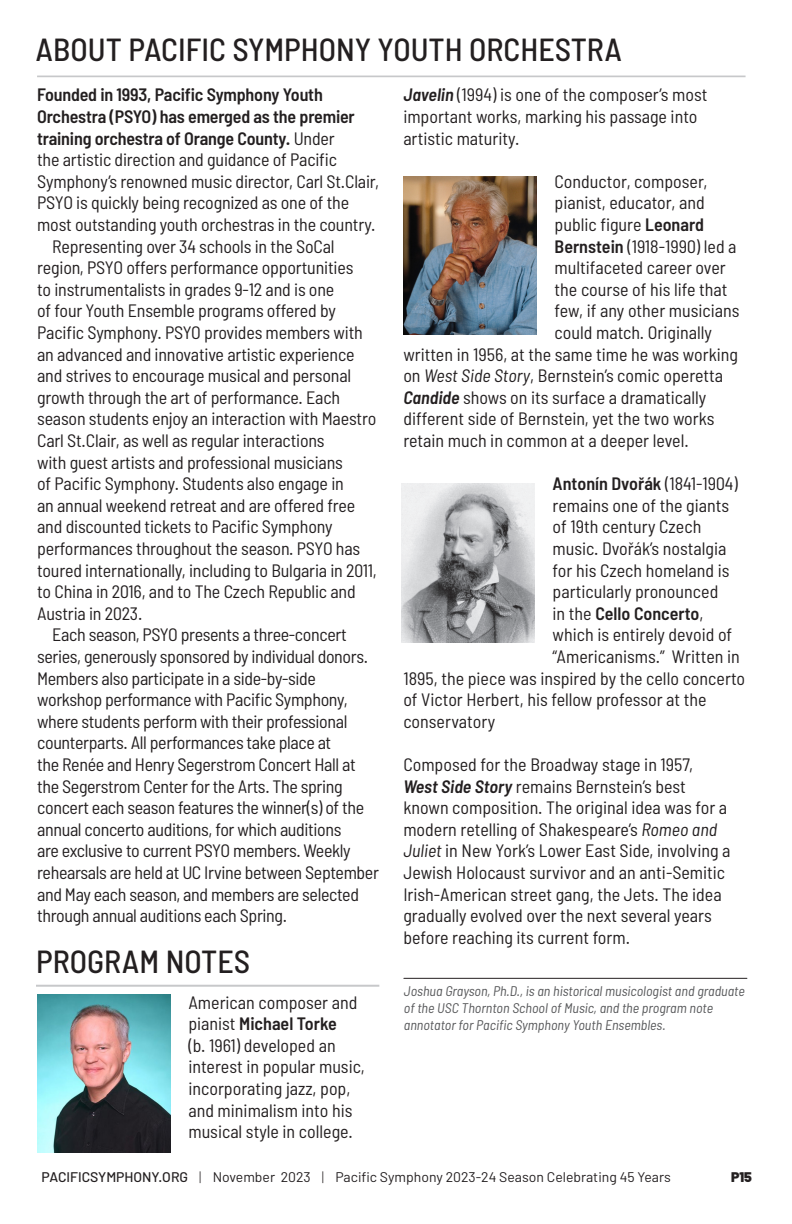
<style>
.page{position:relative;width:792px;height:1224px;background:#fff}
.page>*{position:absolute;margin:0;border:0;box-sizing:border-box;transform-origin:0 0}
._2019PS_Memo_Title{font:500 semi-condensed 32px "Barlow";color:#231f20}
.PS_Body_Copy{font:semi-condensed 18px/21.6px "Barlow";letter-spacing:-.01em;color:#231f20}
.PS_Body_Copy-2{font:600 semi-condensed 18px "Barlow";color:#231f20}
.PS_Body_Copy-3{font:italic semi-condensed 14px/16.8px "Barlow";color:#57585a}
.t1{font:14px "Barlow";color:#231f20}
.t2{font:900 14px "Barlow";color:#231f20}
.s1{font-weight:600}
.s2{font-weight:600;font-style:italic}
.s3{font-style:italic}
.s4{font-weight:400}
.s5{font-weight:500}
.s6{font-weight:300}
</style>
<div class="page">
<hr style="left:37px;top:76px;width:709px;height:1px;background:#c7c8ca">
<hr style="left:36px;top:985px;width:343px;height:2px;background:#c7c8ca">
<hr style="left:404px;top:978px;width:343px;height:1px;background:#231f20">
<img style="left:37px;top:994px;width:133px;height:159px">
<img style="left:403px;top:176px;width:134px;height:159px">
<img style="left:401px;top:484px;width:134px;height:158px">
<p class="_2019PS_Memo_Title" style="left:36px;top:29px;width:588px">ABOUT PACIFIC SYMPHONY YOUTH ORCHESTRA</p>
<p class="PS_Body_Copy" style="left:37px;top:84px;width:344px"><span class="s1">Founded in 1993, Pacific Symphony Youth Orchestra (PSYO) has emerged as the premier training orchestra of Orange County.</span> Under<br>the artistic direction and guidance of Pacific Symphony’s renowned music director, Carl St.Clair, PSYO is quickly being recognized as one of the most outstanding youth orchestras in the country.</p>
<p class="PS_Body_Copy" style="left:37px;top:235px;width:341px;text-indent:15px">Representing over 34 schools in the SoCal region, PSYO offers performance opportunities<br>to instrumentalists in grades 9-12 and is one<br>of four Youth Ensemble programs offered by Pacific Symphony. PSYO provides members with an advanced and innovative artistic experience and strives to encourage musical and personal growth through the art of performance. Each season students enjoy an interaction with Maestro Carl St.Clair, as well as regular interactions<br>with guest artists and professional musicians<br>of Pacific Symphony. Students also engage in<br>an annual weekend retreat and are offered free and discounted tickets to Pacific Symphony performances throughout the season. PSYO has toured internationally, including to Bulgaria in 2011, to China in 2016, and to The Czech Republic and Austria in 2023.</p>
<p class="PS_Body_Copy" style="left:37px;top:624px;width:343px;text-indent:15px">Each season, PSYO presents a three-concert series, generously sponsored by individual donors.<br>Members also participate in a side-by-side workshop performance with Pacific Symphony, where students perform with their professional counterparts. All performances take place at<br>the Renée and Henry Segerstrom Concert Hall at the Segerstrom Center for the Arts. The spring concert each season features the winner(s) of the annual concerto auditions, for which auditions<br>are exclusive to current PSYO members. Weekly rehearsals are held at UC Irvine between September and May each season, and members are selected through annual auditions each Spring.</p>
<p class="_2019PS_Memo_Title" style="left:36px;top:942px;width:216px">PROGRAM NOTES</p>
<p class="PS_Body_Copy" style="left:188px;top:991px;width:178px">American composer and pianist <span class="s1">Michael Torke<br></span>(b. 1961) developed an interest in popular music, incorporating jazz, pop, and minimalism into his musical style in college.</p>
<p class="PS_Body_Copy" style="left:403px;top:84px;width:306px"><span class="s2">Javelin</span> (1994) is one of the composer’s most important works, marking his passage into artistic maturity.</p>
<p class="PS_Body_Copy" style="left:555px;top:170px;width:154px">Conductor, composer,</p>
<p class="PS_Body_Copy" style="left:555px;top:192px;width:152px">pianist, educator, and</p>
<p class="PS_Body_Copy" style="left:555px;top:213px;width:151px">public figure <span class="s1">Leonard</span></p>
<p class="PS_Body_Copy" style="left:555px;top:235px;width:183px"><span class="s1">Bernstein</span> (1918-1990) led a</p>
<p class="PS_Body_Copy" style="left:555px;top:256px;width:173px">multifaceted career over</p>
<p class="PS_Body_Copy" style="left:555px;top:278px;width:174px">the course of his life that</p>
<p class="PS_Body_Copy" style="left:555px;top:300px;width:186px">few, if any other musicians</p>
<p class="PS_Body_Copy" style="left:555px;top:321px;width:159px">could match. Originally</p>
<p class="PS_Body_Copy" style="left:403px;top:343px;width:336px">written in 1956, at the same time he was working</p>
<p class="PS_Body_Copy" style="left:403px;top:364px;width:321px">on <span class="s3">West Side Story</span>, Bernstein’s comic operetta</p>
<p class="PS_Body_Copy" style="left:403px;top:386px;width:304px"><span class="s2">Candide</span> shows on its surface a dramatically</p>
<p class="PS_Body_Copy" style="left:403px;top:408px;width:313px">different side of Bernstein, yet the two works</p>
<p class="PS_Body_Copy" style="left:403px;top:429px;width:287px">retain much in common at a deeper level.</p>
<p class="PS_Body_Copy-2" style="left:553px;top:473px;width:187px">Antonín Dvořák <span class="s4">(1841-1904)</span></p>
<p class="PS_Body_Copy" style="left:553px;top:494px;width:178px">remains one of the giants</p>
<p class="PS_Body_Copy" style="left:553px;top:516px;width:150px">of 19th century Czech</p>
<p class="PS_Body_Copy" style="left:553px;top:537px;width:175px">music. Dvořák’s nostalgia</p>
<p class="PS_Body_Copy" style="left:553px;top:559px;width:178px">for his Czech homeland is</p>
<p class="PS_Body_Copy" style="left:553px;top:580px;width:167px">particularly pronounced</p>
<p class="PS_Body_Copy-2" style="left:553px;top:602px;width:152px"><span class="s4">in the</span> Cello Concerto<span class="s4">,</span></p>
<p class="PS_Body_Copy" style="left:553px;top:624px;width:181px">which is entirely devoid of</p>
<p class="PS_Body_Copy" style="left:553px;top:645px;width:189px">“Americanisms.” Written in</p>
<p class="PS_Body_Copy" style="left:403px;top:667px;width:343px">1895, the piece was inspired by the cello concerto</p>
<p class="PS_Body_Copy" style="left:403px;top:688px;width:305px">of Victor Herbert, his fellow professor at the</p>
<p class="PS_Body_Copy" style="left:403px;top:710px;width:93px">conservatory</p>
<p class="PS_Body_Copy" style="left:403px;top:753px;width:329px">Composed for the Broadway stage in 1957, <span class="s2">West Side Story</span> remains Bernstein’s best known composition. The original idea was for a modern retelling of Shakespeare’s <span class="s3">Romeo and Juliet</span> in New York’s Lower East Side, involving a Jewish Holocaust survivor and an anti-Semitic Irish-American street gang, the Jets. The idea gradually evolved over the next several years before reaching its current form.</p>
<p class="PS_Body_Copy-3" style="left:404px;top:983px;width:343px">Joshua Grayson, Ph.D., is an historical musicologist and graduate of the USC Thornton School of Music, and the program note annotator for Pacific Symphony Youth Ensembles.</p>
<p class="t1" style="left:42px;top:1168px;width:631px"><span class="s5">PACIFICSYMPHONY.ORG</span> <span class="s6">|</span> November 2023 <span class="s6">|</span> Pacific Symphony 2023-24 Season Celebrating 45 Years</p>
<p class="t2" style="left:731px;top:1168px;width:22px">P15</p>
</div>
